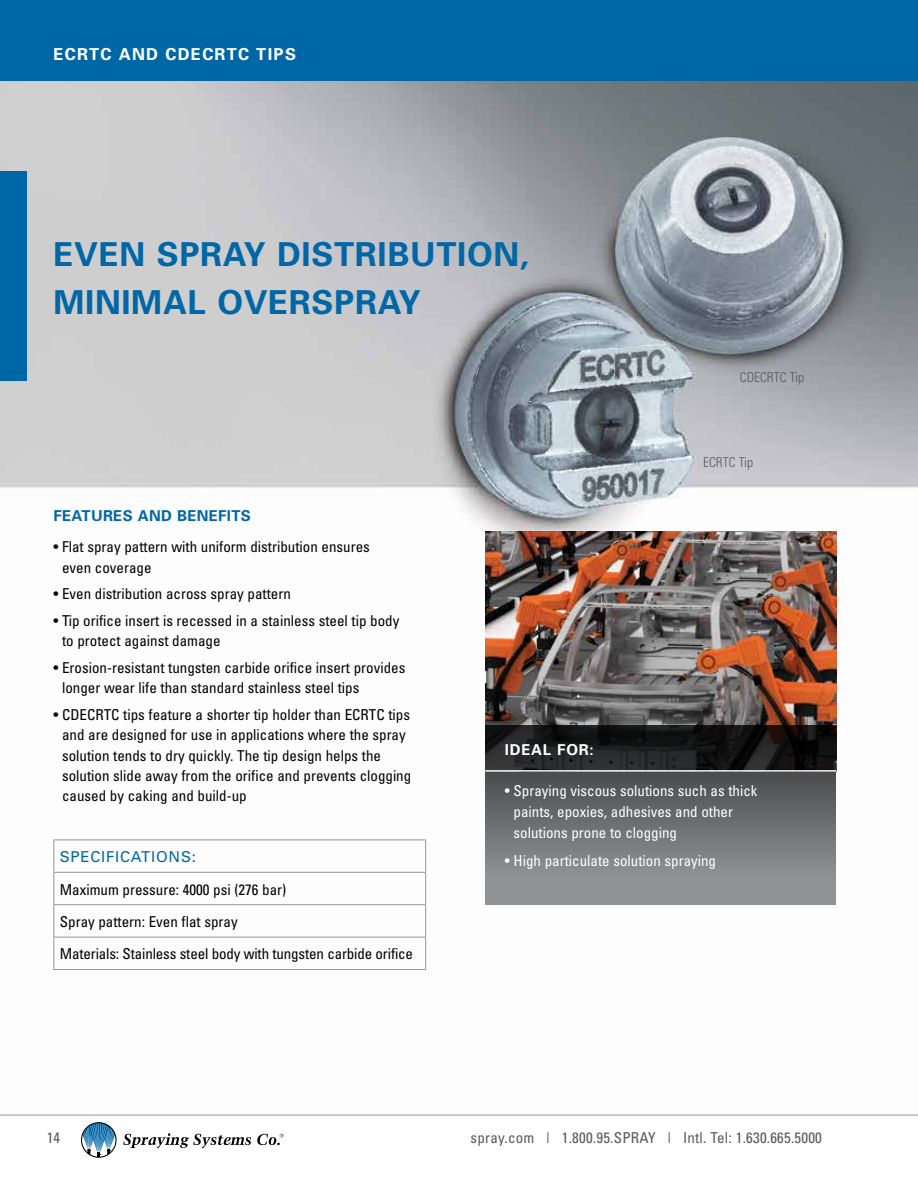
<style>
.page{position:relative;width:918px;height:1188px;background:#fff}
.page>*{position:absolute;margin:0;border:0;box-sizing:border-box;transform-origin:0 0}
.t1{font:700 33px/48px "Univers";letter-spacing:.02em;color:#0067a6}
.t2{font:700 16.5px "Univers";letter-spacing:.08em;color:#fff}
.t3{font:condensed 15px/20.2px "Univers";color:#000}
.t4{font:condensed 15px/21px "Univers";color:#fff}
.t5{font:condensed 15px "Univers";letter-spacing:.015em;color:#58595b}
.t6{font:700 15px "Univers";letter-spacing:.02em;color:#0067a6}
.t7{font:15px "Univers";letter-spacing:.05em;color:#0067a6}
.t8{font:700 15px "Univers";letter-spacing:.05em;color:#fff}
.t9{font:300 condensed 13.5px "Univers";color:#58595b}
</style>
<div class="page">
<img style="left:0;top:81px;width:918px;height:1034px">
<img style="left:485px;top:532px;width:351px;height:193px">
<svg style="left:485px;top:725px;width:351px;height:180px;background:#5d5e60"></svg>
<hr style="left:485px;top:770px;width:351px;height:2px;background:#fff">
<hr style="left:0;top:1115px;width:918px;height:1px;background:#939598">
<svg style="left:81px;top:1122px;width:36px;height:36px"></svg>
<svg style="left:123px;top:1133px;width:128px;height:15px"></svg>
<svg style="left:257px;top:1134px;width:27px;height:11px"></svg>
<div style="left:0;top:0;width:918px;height:81px;background:#0067a6"></div>
<div style="left:0;top:172px;width:27px;height:209px;background:#0067a6"></div>
<hr style="left:53px;top:840px;width:373px;height:1px;background:#939598">
<hr style="left:53px;top:840px;width:1px;height:32px;background:#939598">
<hr style="left:425px;top:840px;width:1px;height:32px;background:#939598">
<hr style="left:53px;top:872px;width:373px;height:1px;background:#939598">
<hr style="left:53px;top:873px;width:1px;height:31px;background:#939598">
<hr style="left:425px;top:873px;width:1px;height:31px;background:#939598">
<hr style="left:53px;top:904px;width:373px;height:1px;background:#939598">
<hr style="left:53px;top:905px;width:1px;height:32px;background:#939598">
<hr style="left:425px;top:905px;width:1px;height:32px;background:#939598">
<hr style="left:53px;top:937px;width:373px;height:1px;background:#939598">
<hr style="left:53px;top:937px;width:1px;height:32px;background:#939598">
<hr style="left:425px;top:937px;width:1px;height:32px;background:#939598">
<hr style="left:53px;top:969px;width:373px;height:1px;background:#939598">
<p class="t2" style="left:53px;top:44px;width:244px">ECRTC AND CDECRTC TIPS</p>
<h1 class="t1" style="left:53px;top:229px;width:477px">EVEN SPRAY DISTRIBUTION,<br>MINIMAL OVERSPRAY</h1>
<p class="t9" style="left:740px;top:369px;width:66px">CDECRTC Tip</p>
<p class="t9" style="left:703px;top:454px;width:51px">ECRTC Tip</p>
<p class="t6" style="left:53px;top:506px;width:199px">FEATURES AND BENEFITS</p>
<p class="t3" style="left:62px;top:537px;width:309px;text-indent:-9px">• Flat spray pattern with uniform distribution ensures even coverage</p>
<p class="t3" style="left:53px;top:584px;width:239px">• Even distribution across spray pattern</p>
<p class="t3" style="left:62px;top:610px;width:339px;text-indent:-9px">• Tip orifice insert is recessed in a stainless steel tip body to protect against damage</p>
<p class="t3" style="left:62px;top:657px;width:345px;text-indent:-9px">• Erosion-resistant tungsten carbide orifice insert provides longer wear life than standard stainless steel tips</p>
<p class="t3" style="left:62px;top:704px;width:351px;text-indent:-9px">• CDECRTC tips feature a shorter tip holder than ECRTC tips and are designed for use in applications where the spray solution tends to dry quickly. The tip design helps the solution slide away from the orifice and prevents clogging caused by caking and build-up</p>
<p class="t7" style="left:60px;top:848px;width:138px">SPECIFICATIONS:</p>
<p class="t3" style="left:60px;top:873px;width:355px;line-height:32.4px">Maximum pressure: 4000 psi (276 bar)<br>Spray pattern: Even flat spray<br>Materials: Stainless steel body with tungsten carbide orifice</p>
<p class="t8" style="left:505px;top:740px;width:90px">IDEAL FOR:</p>
<p class="t4" style="left:514px;top:780px;width:246px;text-indent:-9px">• Spraying viscous solutions such as thick paints, epoxies, adhesives and other solutions prone to clogging</p>
<p class="t4" style="left:505px;top:850px;width:213px">• High particulate solution spraying</p>
<p class="t5" style="left:47px;top:1128px;width:15px">14</p>
<p class="t5" style="left:471px;top:1128px;width:353px">spray.com | 1.800.95.SPRAY | Intl. Tel: 1.630.665.5000</p>
</div>
